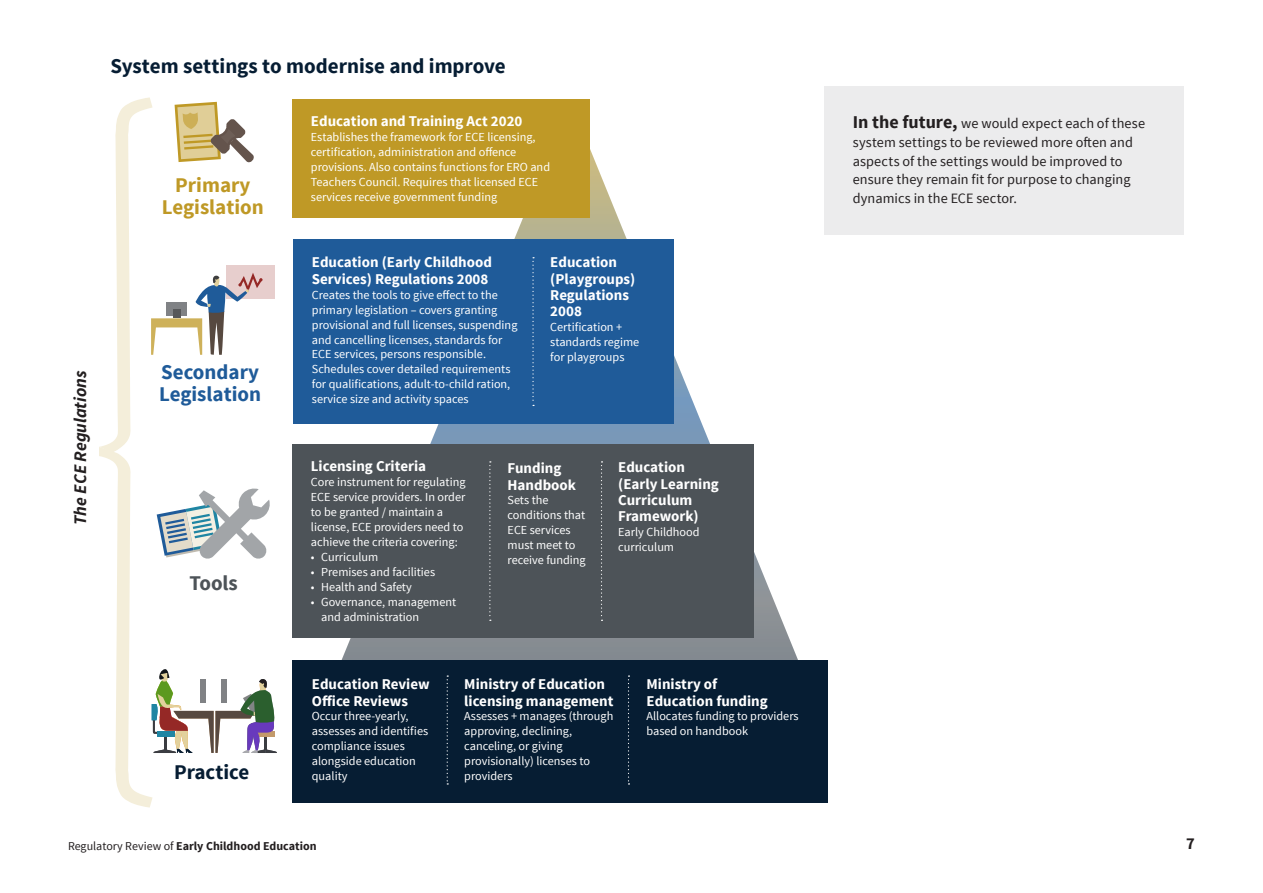
<style>
.page{position:relative;width:1263px;height:893px;background:#fff}
.page>*{position:absolute;margin:0;border:0;box-sizing:border-box;transform-origin:0 0}
.Heading_14pt{font:700 21px "Source Sans Pro";color:#061d33}
.t1{font:700 20.85px/22px "Source Sans Pro";color:#1f5b99}
.t2{font:700 20.85px/22px "Source Sans Pro";color:#bf9926;text-align:center}
.t3{font:700 20.85px "Source Sans Pro";color:#061d33}
.t4{font:700 20.85px "Source Sans Pro";color:#4d5358}
.t5{font:italic 700 17.7px "Source Sans Pro";color:#231f20}
.t6{font:700 16.5px "Source Sans Pro";color:#231f20}
.t7{font:700 15px/16.4px "Source Sans Pro";color:#fff}
.Body_Copy_9_5pt{font:14.25px/18.8px "Source Sans Pro";letter-spacing:.005em;color:#231f20}
.t8{font:12.3px/15px "Source Sans Pro";color:#fff}
.t9{font:700 12px "Source Sans Pro";color:#231f20}
.s1{font-weight:700;font-size:18px}
.s2{font-weight:400}
</style>
<div class="page">
<div style="left:824px;top:87px;width:360px;height:148px;background:#ececed"></div>
<svg style="left:293px;top:149px;width:505px;height:511px"></svg>
<div style="left:293px;top:660px;width:535px;height:143px;background:#061d33"></div>
<div style="left:293px;top:444px;width:461px;height:194px;background:#4d5358"></div>
<div style="left:293px;top:239px;width:380px;height:184px;background:#1f5b99"></div>
<div style="left:293px;top:100px;width:297px;height:118px;background:#bf9926"></div>
<svg style="left:447px;top:675px;width:1px;height:109px"></svg>
<svg style="left:628px;top:675px;width:1px;height:109px"></svg>
<svg style="left:489px;top:461px;width:2px;height:160px"></svg>
<svg style="left:601px;top:461px;width:1px;height:160px"></svg>
<svg style="left:532px;top:257px;width:2px;height:149px"></svg>
<svg style="left:99px;top:97px;width:178px;height:710px"></svg>
<p class="t5" style="left:69px;top:525px;width:156px;rotate:-90deg">The ECE Regulations</p>
<p class="Heading_14pt" style="left:111px;top:53px;width:397px">System settings to modernise and improve</p>
<p class="t2" style="left:162px;top:174px;width:103px">Primary<br>Legislation</p>
<p class="t1" style="left:159px;top:362px;width:103px">Secondary<br>Legislation</p>
<p class="t4" style="left:189px;top:569px;width:50px">Tools</p>
<p class="t7" style="left:311px;top:113px;width:213px">Education and Training Act 2020</p>
<p class="t8" style="left:311px;top:129px;width:241px">Establishes the framework for ECE licensing, certification, administration and offence provisions. Also contains functions for ERO and Teachers Council. Requires that licensed ECE services receive government funding</p>
<p class="t7" style="left:312px;top:255px;width:182px">Education (Early Childhood<br>Services) Regulations 2008</p>
<p class="t8" style="left:312px;top:287px;width:207px">Creates the tools to give effect to the primary legislation – covers granting provisional and full licenses, suspending and cancelling licenses, standards for ECE services, persons responsible.<br>Schedules cover detailed requirements for qualifications, adult-to-child ration, service size and activity spaces</p>
<p class="t7" style="left:550px;top:255px;width:87px">Education (Playgroups)<br>Regulations<br>2008</p>
<p class="t8" style="left:550px;top:320px;width:90px">Certification + standards regime for playgroups</p>
<p class="t7" style="left:311px;top:459px;width:117px">Licensing Criteria</p>
<p class="t8" style="left:311px;top:475px;width:156px">Core instrument for regulating<br>ECE service providers. In order to be granted / maintain a license, ECE providers need to achieve the criteria covering:</p>
<p class="t8" style="left:311px;top:550px;width:69px">• Curriculum</p>
<p class="t8" style="left:311px;top:565px;width:126px">• Premises and facilities</p>
<p class="t8" style="left:311px;top:580px;width:102px">• Health and Safety</p>
<p class="t8" style="left:321px;top:595px;width:137px;text-indent:-10px">• Governance, management and administration</p>
<p class="t7" style="left:508px;top:461px;width:70px">Funding<br>Handbook</p>
<p class="t8" style="left:508px;top:493px;width:80px">Sets the conditions that<br>ECE services must meet to receive funding</p>
<p class="t7" style="left:618px;top:460px;width:102px">Education (Early Learning<br>Curriculum<br>Framework)</p>
<p class="t8" style="left:618px;top:525px;width:83px">Early Childhood curriculum</p>
<p class="t3" style="left:174px;top:758px;width:77px">Practice</p>
<p class="t7" style="left:312px;top:677px;width:119px">Education Review<br>Office Reviews</p>
<p class="t8" style="left:312px;top:709px;width:118px">Occur three-yearly, assesses and identifies compliance issues alongside education quality</p>
<p class="t7" style="left:464px;top:677px;width:151px">Ministry of Education licensing management</p>
<p class="t8" style="left:464px;top:709px;width:151px">Assesses + manages (through approving, declining, canceling, or giving provisionally) licenses to providers</p>
<p class="t7" style="left:646px;top:677px;width:123px">Ministry of<br>Education funding</p>
<p class="t8" style="left:646px;top:709px;width:154px">Allocates funding to providers based on handbook</p>
<p class="Body_Copy_9_5pt" style="left:853px;top:114px;width:294px"><span class="s1">In the future,</span> we would expect each of these system settings to be reviewed more often and aspects of the settings would be improved to ensure they remain fit for purpose to changing dynamics in the ECE sector.</p>
<p class="t9" style="left:68px;top:838px;width:250px"><span class="s2">Regulatory Review of</span> Early Childhood Education</p>
<h3 class="t6" style="left:1186px;top:833px;width:10px">7</h3>
</div>
